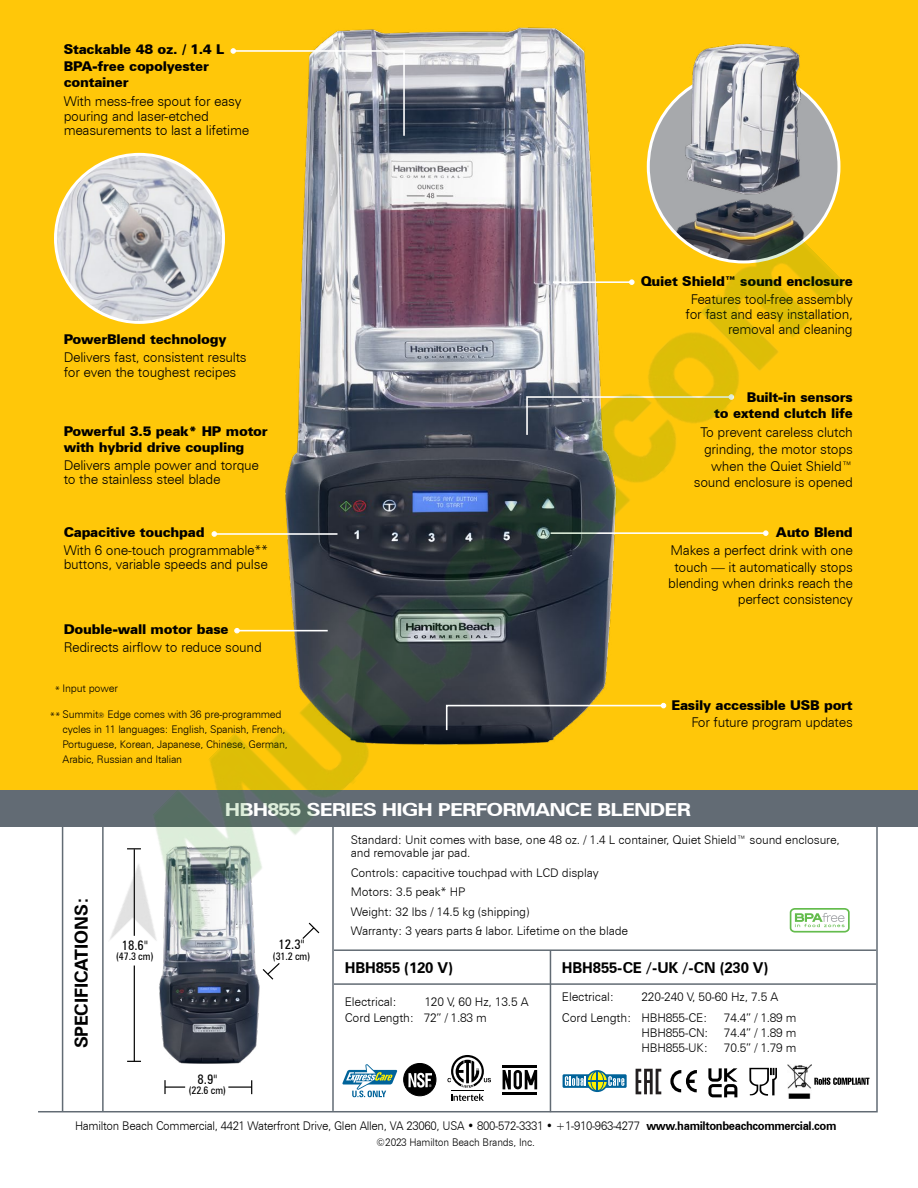
<style>
.page{position:relative;width:918px;height:1188px;background:#fff}
.page>*{position:absolute;margin:0;border:0;box-sizing:border-box;transform-origin:0 0}
.t1{font:700 18px "Zurich BT";letter-spacing:-.04em;color:#fff;scale:1.2 1}
.t2{font:700 18px "Zurich BT";letter-spacing:-.01em;color:#000}
.t3{font:700 15px "Zurich BT";letter-spacing:-.01em;color:#000}
.t4{font:300 13.5px/14.7px "Zurich BT";letter-spacing:-.02em;color:#000}
.t5{font:900 13.5px/16.4px "Zurich BT";letter-spacing:-.02em;color:#000}
.t6{font:condensed 13.35px "Zurich BT";color:#000}
.t7{font:300 12px/20.9px "Zurich BT";letter-spacing:-.02em;color:#000}
.t8{font:300 12px "Zurich BT";letter-spacing:-.02em;color:#000;scale:.95 1}
.t9{font:300 11.85px/19.5px "Zurich BT";letter-spacing:-.01em;color:#000}
.t10{font:300 10.65px "Zurich BT";letter-spacing:-.015em;color:#000;scale:.95 1}
.t11{font:300 10.5px/15px "Zurich BT";letter-spacing:-.02em;color:#000}
.t12{font:condensed 10.5px "Zurich BT";letter-spacing:-.015em;color:#000}
.t13{font:3.6px "Helvetica";color:#fff;scale:.9 1}
.t14{font:2.1px "Helvetica";color:#fff;scale:.9 1}
.s1{font-size:7.5px}
.s2{font-weight:700}
</style>
<div class="page">
<div style="left:0;top:0;width:918px;height:801px;background:#ffc709"></div>
<div style="left:0;top:791px;width:918px;height:36px;background:#626b74"></div>
<img style="left:303px;top:27px;width:290px;height:177px">
<svg style="left:38px;top:827px;width:840px;height:286px"></svg>
<hr style="left:134px;top:966px;width:1px;height:95px;background:#000">
<svg style="left:127px;top:1061px;width:14px;height:1px"></svg>
<hr style="left:228px;top:1086px;width:24px;height:2px;background:#000">
<hr style="left:165px;top:1086px;width:20px;height:2px;background:#000">
<svg style="left:164px;top:1080px;width:2px;height:14px"></svg>
<svg style="left:251px;top:1080px;width:1px;height:14px"></svg>
<svg style="left:231px;top:48px;width:175px;height:89px"></svg>
<hr style="left:332px;top:824px;width:2px;height:287px;background:#626b74">
<hr style="left:334px;top:949px;width:542px;height:2px;background:#626b74">
<hr style="left:334px;top:983px;width:542px;height:2px;background:#626b74">
<hr style="left:550px;top:950px;width:1px;height:162px;background:#626b74">
<img style="left:56px;top:154px;width:168px;height:168px;border-radius:84px">
<div style="left:404px;top:1063px;width:32px;height:33px;background:#000;border-radius:50%"></div>
<div style="left:403px;top:1063px;width:33px;height:33px;border:1px solid #000;border-radius:50%"></div>
<svg style="left:408px;top:1073px;width:24px;height:15px"></svg>
<svg style="left:447px;top:1055px;width:44px;height:33px"></svg>
<svg style="left:451px;top:1094px;width:33px;height:7px"></svg>
<hr style="left:451px;top:1090px;width:33px;height:1px;background:#000">
<svg style="left:342px;top:1064px;width:55px;height:33px"></svg>
<hr style="left:503px;top:1065px;width:34px;height:2px;background:#000">
<hr style="left:503px;top:1092px;width:34px;height:2px;background:#000">
<svg style="left:503px;top:1070px;width:34px;height:19px"></svg>
<img style="left:147px;top:984px;width:125px;height:95px">
<img style="left:650px;top:194px;width:184px;height:10px">
<img style="left:646px;top:43px;width:188px;height:151px">
<svg style="left:849px;top:908px;width:1px;height:25px"></svg>
<svg style="left:586px;top:1070px;width:22px;height:22px"></svg>
<svg style="left:563px;top:1074px;width:64px;height:14px"></svg>
<svg style="left:565px;top:1071px;width:59px;height:20px"></svg>
<svg style="left:670px;top:1068px;width:30px;height:26px"></svg>
<img style="left:787px;top:1065px;width:24px;height:33px">
<svg style="left:814px;top:1078px;width:56px;height:7px"></svg>
<svg style="left:636px;top:1069px;width:25px;height:25px"></svg>
<svg style="left:708px;top:1068px;width:29px;height:29px"></svg>
<svg style="left:749px;top:1068px;width:28px;height:28px"></svg>
<img style="left:69px;top:204px;width:780px;height:780px">
<p class="t5" style="left:64px;top:41px;width:162px">Stackable 48 oz. / 1.4 L<br>BPA-free copolyester container</p>
<p class="t4" style="left:64px;top:94px;width:187px">With mess-free spout for easy pouring and laser-etched measurements to last a lifetime</p>
<p class="t5" style="left:64px;top:331px;width:164px">PowerBlend technology</p>
<p class="t4" style="left:64px;top:350px;width:185px">Delivers fast, consistent results for even the toughest recipes</p>
<p class="t5" style="left:64px;top:423px;width:206px">Powerful 3.5 peak* HP motor with hybrid drive coupling</p>
<p class="t4" style="left:64px;top:458px;width:197px">Delivers ample power and torque to the stainless steel blade</p>
<p class="t5" style="left:64px;top:524px;width:142px">Capacitive touchpad</p>
<p class="t4" style="left:64px;top:543px;width:206px">With 6 one-touch programmable** buttons, variable speeds and pulse</p>
<p class="t5" style="left:64px;top:621px;width:166px">Double-wall motor base</p>
<p class="t4" style="left:64px;top:640px;width:200px">Redirects airflow to reduce sound</p>
<p class="t11" style="left:55px;top:681px;width:65px">* Input power</p>
<p class="t11" style="left:63px;top:707px;width:227px">Summit<span class="s1">®</span> Edge comes with 36 pre-programmed cycles in 11 languages: English, Spanish, French, Portuguese, Korean, Japanese, Chinese, German, Arabic, Russian and Italian</p>
<p class="t11" style="left:50px;top:708px;width:12px">**</p>
<p class="t5" style="left:641px;top:273px;width:214px">Quiet Shield™ sound enclosure</p>
<p class="t4" style="left:686px;top:292px;width:169px;text-align:right">Features tool-free assembly for fast and easy installation, removal and cleaning</p>
<p class="t5" style="left:714px;top:389px;width:140px;text-align:right">Built-in sensors<br>to extend clutch life</p>
<p class="t4" style="left:694px;top:424px;width:160px;line-height:16.8px;text-align:right">To prevent careless clutch grinding, the motor stops when the Quiet Shield™ sound enclosure is opened</p>
<p class="t5" style="left:776px;top:524px;width:79px">Auto Blend</p>
<p class="t4" style="left:668px;top:542px;width:186px;line-height:16.4px;text-align:right">Makes a perfect drink with one touch — it automatically stops blending when drinks reach the perfect consistency</p>
<p class="t5" style="left:671px;top:697px;width:183px">Easily accessible USB port</p>
<p class="t4" style="left:691px;top:715px;width:163px">For future program updates</p>
<h1 class="t2" style="left:70px;top:1048px;width:153px;rotate:-90deg">SPECIFICATIONS:</h1>
<p class="t6" style="left:122px;top:937px;width:28px">18.6"</p>
<p class="t12" style="left:116px;top:950px;width:39px">(47.3 cm)</p>
<h1 class="t1" style="left:225px;top:798px;width:390px">HBH855 SERIES HIGH PERFORMANCE BLENDER</h1>
<p class="t6" style="left:197px;top:1071px;width:21px">8.9"</p>
<p class="t12" style="left:189px;top:1084px;width:39px">(22.6 cm)</p>
<p class="t6" style="left:278px;top:936px;width:28px">12.3"</p>
<p class="t12" style="left:273px;top:949px;width:39px">(31.2 cm)</p>
<p class="t9" style="left:351px;top:833px;width:491px;line-height:13.5px">Standard: Unit comes with base, one 48 oz. / 1.4 L container, Quiet Shield™ sound enclosure, and removable jar pad.</p>
<p class="t9" style="left:351px;top:863px;width:279px">Controls: capacitive touchpad with LCD display Motors: 3.5 peak* HP<br>Weight: 32 lbs / 14.5 kg (shipping)<br>Warranty: 3 years parts &amp; labor. Lifetime on the blade</p>
<p class="t3" style="left:562px;top:959px;width:208px">HBH855-CE /-UK /-CN (230 V)</p>
<p class="t7" style="left:345px;top:991px;width:54px">Electrical:</p>
<p class="t7" style="left:424px;top:991px;width:106px">120 V, 60 Hz, 13.5 A</p>
<p class="t3" style="left:345px;top:958px;width:110px">HBH855 (120 V)</p>
<p class="t7" style="left:562px;top:986px;width:54px">Electrical:</p>
<p class="t7" style="left:562px;top:986px;width:218px;text-indent:80px">220-240 V, 50-60 Hz, 7.5 A<br>Cord Length: HBH855-CE:</p>
<p class="t7" style="left:345px;top:1007px;width:143px">Cord Length: 72” / 1.83 m</p>
<p class="t7" style="left:724px;top:1007px;width:74px">74.4” / 1.89 m</p>
<p class="t14" style="left:467px;top:1015px;width:3px">®</p>
<p class="t13" style="left:429px;top:1084px;width:4px">®</p>
<p class="t7" style="left:641px;top:1022px;width:68px">HBH855-CN:</p>
<p class="t7" style="left:724px;top:1022px;width:74px">74.4” / 1.89 m</p>
<p class="t7" style="left:641px;top:1037px;width:68px">HBH855-UK:</p>
<p class="t7" style="left:724px;top:1037px;width:74px">70.5” / 1.79 m</p>
<p class="t8" style="left:75px;top:1119px;width:803px">Hamilton Beach Commercial, 4421 Waterfront Drive, Glen Allen, VA 23060, USA • 800-572-3331 • +1-910-963-4277 <span class="s2">www.hamiltonbeachcommercial.com</span></p>
<p class="t10" style="left:377px;top:1136px;width:168px">©2023 Hamilton Beach Brands, Inc.</p>
</div>
